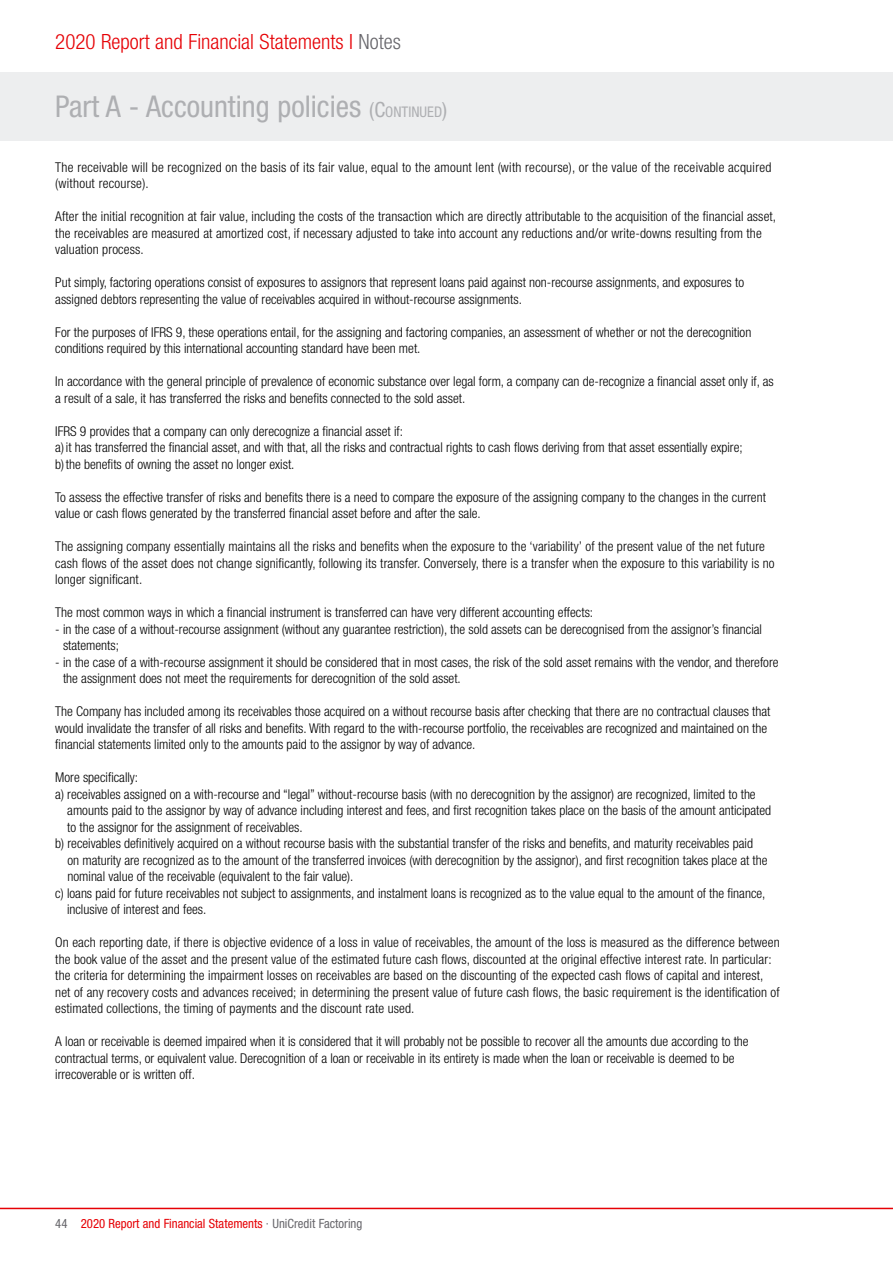
<style>
.page{position:relative;width:893px;height:1263px;background:#fff}
.page>*{position:absolute;margin:0;border:0;box-sizing:border-box;transform-origin:0 0}
.t1{font:condensed 30px "Helvetica Neue LT Std";color:#aeafb2}
.t2{font:300 condensed 21px "Helvetica Neue LT Std";color:#e60005}
.t3{font:300 condensed 13.5px/16.5px "Helvetica Neue LT Std";color:#000}
.t4{font:300 condensed 13.5px/16.5px "Helvetica Neue LT Std";letter-spacing:.02em;color:#000}
.t5{font:condensed 12.75px "Helvetica Neue LT Std";color:#e60005}
.t6{font:condensed 12.75px "Helvetica Neue LT Std";color:#68676c}
.s1{color:#68676c}
.s2{font-size:21px}
.s3{font-size:14.7px}
</style>
<div class="page">
<div style="left:0;top:72px;width:893px;height:68px;background:#edeeef"></div>
<hr style="left:0;top:1208px;width:893px;height:1px;background:#e60005">
<h2 class="t2" style="left:55px;top:30px;width:347px">2020 Report and Financial Statements I <span class="s1">Notes</span></h2>
<h1 class="t1" style="left:55px;top:89px;width:393px">Part A - Accounting policies <span class="s2">(</span><span class="s2">C</span><span class="s3">ONTINUED</span><span class="s2">)</span></h1>
<p class="t4" style="left:55px;top:159px;width:718px">The receivable will be recognized on the basis of its fair value, equal to the amount lent (with recourse), or the value of the receivable acquired (without recourse).</p>
<p class="t3" style="left:55px;top:208px;width:722px">After the initial recognition at fair value, including the costs of the transaction which are directly attributable to the acquisition of the financial asset, the receivables are measured at amortized cost, if necessary adjusted to take into account any reductions and/or write-downs resulting from the valuation process.</p>
<p class="t3" style="left:55px;top:274px;width:690px">Put simply, factoring operations consist of exposures to assignors that represent loans paid against non-recourse assignments, and exposures to assigned debtors representing the value of receivables acquired in without-recourse assignments.</p>
<p class="t3" style="left:55px;top:324px;width:698px">For the purposes of IFRS 9, these operations entail, for the assigning and factoring companies, an assessment of whether or not the derecognition conditions required by this international accounting standard have been met.</p>
<p class="t3" style="left:55px;top:373px;width:720px">In accordance with the general principle of prevalence of economic substance over legal form, a company can de-recognize a financial asset only if, as a result of a sale, it has transferred the risks and benefits connected to the sold asset.</p>
<p class="t3" style="left:55px;top:423px;width:689px">IFRS 9 provides that a company can only derecognize a financial asset if:<br>a) it has transferred the financial asset, and with that, all the risks and contractual rights to cash flows deriving from that asset essentially expire; b) the benefits of owning the asset no longer exist.</p>
<p class="t3" style="left:55px;top:489px;width:712px">To assess the effective transfer of risks and benefits there is a need to compare the exposure of the assigning company to the changes in the current value or cash flows generated by the transferred financial asset before and after the sale.</p>
<p class="t3" style="left:55px;top:538px;width:721px">The assigning company essentially maintains all the risks and benefits when the exposure to the ‘variability’ of the present value of the net future cash flows of the asset does not change significantly, following its transfer. Conversely, there is a transfer when the exposure to this variability is no longer significant.</p>
<p class="t3" style="left:55px;top:604px;width:539px">The most common ways in which a financial instrument is transferred can have very different accounting effects:</p>
<p class="t3" style="left:63px;top:621px;width:701px;text-indent:-8px">- in the case of a without-recourse assignment (without any guarantee restriction), the sold assets can be derecognised from the assignor’s financial statements;</p>
<p class="t3" style="left:63px;top:654px;width:717px;text-indent:-8px">- in the case of a with-recourse assignment it should be considered that in most cases, the risk of the sold asset remains with the vendor, and therefore the assignment does not meet the requirements for derecognition of the sold asset.</p>
<p class="t3" style="left:55px;top:703px;width:717px">The Company has included among its receivables those acquired on a without recourse basis after checking that there are no contractual clauses that would invalidate the transfer of all risks and benefits. With regard to the with-recourse portfolio, the receivables are recognized and maintained on the financial statements limited only to the amounts paid to the assignor by way of advance.</p>
<p class="t3" style="left:55px;top:769px;width:84px">More specifically:</p>
<p class="t3" style="left:55px;top:786px;width:702px">a) receivables assigned on a with-recourse and “legal” without-recourse basis (with no derecognition by the assignor) are recognized, limited to the</p>
<p class="t3" style="left:67px;top:802px;width:705px">amounts paid to the assignor by way of advance including interest and fees, and first recognition takes place on the basis of the amount anticipated</p>
<p class="t3" style="left:67px;top:819px;width:237px">to the assignor for the assignment of receivables.</p>
<p class="t3" style="left:55px;top:835px;width:699px">b) receivables definitively acquired on a without recourse basis with the substantial transfer of the risks and benefits, and maturity receivables paid</p>
<p class="t3" style="left:68px;top:852px;width:702px">on maturity are recognized as to the amount of the transferred invoices (with derecognition by the assignor), and first recognition takes place at the</p>
<p class="t3" style="left:68px;top:868px;width:287px">nominal value of the receivable (equivalent to the fair value).</p>
<p class="t3" style="left:55px;top:885px;width:712px">c) loans paid for future receivables not subject to assignments, and instalment loans is recognized as to the value equal to the amount of the finance,</p>
<p class="t3" style="left:67px;top:901px;width:141px">inclusive of interest and fees.</p>
<p class="t3" style="left:55px;top:934px;width:726px">On each reporting date, if there is objective evidence of a loss in value of receivables, the amount of the loss is measured as the difference between the book value of the asset and the present value of the estimated future cash flows, discounted at the original effective interest rate. In particular: the criteria for determining the impairment losses on receivables are based on the discounting of the expected cash flows of capital and interest, net of any recovery costs and advances received; in determining the present value of future cash flows, the basic requirement is the identification of estimated collections, the timing of payments and the discount rate used.</p>
<p class="t3" style="left:55px;top:1033px;width:695px">A loan or receivable is deemed impaired when it is considered that it will probably not be possible to recover all the amounts due according to the contractual terms, or equivalent value. Derecognition of a loan or receivable in its entirety is made when the loan or receivable is deemed to be irrecoverable or is written off.</p>
<p class="t6" style="left:55px;top:1216px;width:14px">44</p>
<p class="t5" style="left:81px;top:1216px;width:283px">2020 Report and Financial Statements <span class="s1">· UniCredit Factoring</span></p>
</div>
